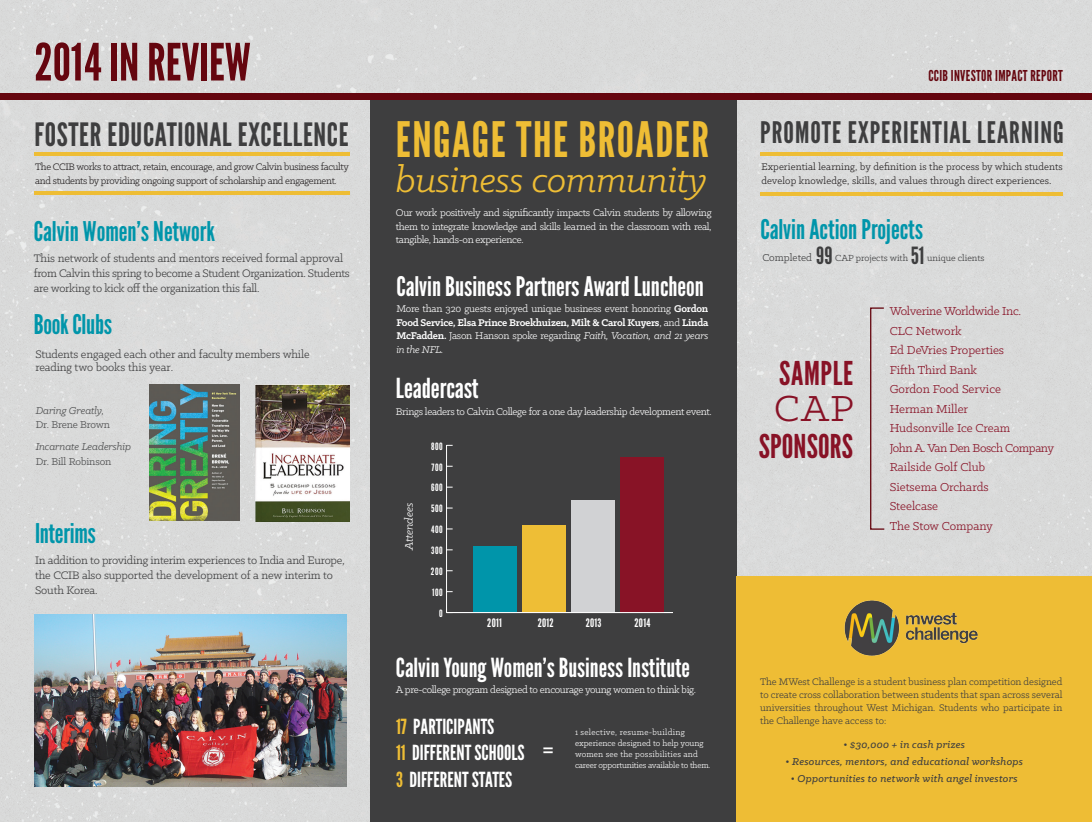
<style>
.page{position:relative;width:1092px;height:822px;background:#fff}
.page>*{position:absolute;margin:0;border:0;box-sizing:border-box;transform-origin:0 0}
.t1{font:51.25px "League Gothic";color:#65060f}
.t2{font:48.75px "League Gothic";letter-spacing:.03em;color:#eebd35}
.t3{font:40.88px "Klinic Slab";color:#881226}
.t4{font:italic 39.5px "Klinic Slab";letter-spacing:-.01em;color:#eebd35}
.t5{font:32.75px "League Gothic";letter-spacing:.005em;color:#881226}
.t6{font:32.12px "League Gothic";letter-spacing:.02em;color:#3e3e3f}
.t7{font:29.62px "League Gothic";letter-spacing:.035em;color:#3e3e3f}
.t8{font:27.5px "League Gothic";letter-spacing:-.005em;color:#fff}
.t9{font:27.12px "League Gothic";color:#0095aa}
.t10{font:27px "League Gothic";color:#fff}
.t11{font:26.25px "League Gothic";color:#fff}
.t12{font:23.62px "League Gothic";color:#3e3e3f}
.t13{font:20.75px "League Gothic";color:#fff}
.t14{font:15px "League Gothic";letter-spacing:.02em;color:#65060f}
.t15{font:13px "Klinic Slab";color:#881226}
.t16{font:13px "Klinic Slab";letter-spacing:-.03em;color:#881226}
.t17{font:13px "Klinic Slab";letter-spacing:-.02em;color:#881226}
.t18{font:12.38px/14.8px "Klinic Slab";letter-spacing:-.02em;color:#3e3e3f}
.t19{font:italic 12.25px "Klinic Slab";letter-spacing:-.01em;color:#fff}
.t20{font:11.75px "League Gothic";letter-spacing:.025em;color:#fff}
.t21{font:italic 500 11.25px "Klinic Slab";letter-spacing:.02em;color:#3e3e3f}
.t22{font:italic 11.25px "Klinic Slab";letter-spacing:-.01em;color:#4b4c4d}
.t23{font:11.25px "Klinic Slab";letter-spacing:-.01em;color:#4b4c4d}
.t24{font:11.25px "Klinic Slab";color:#3e3e3f}
.t25{font:11px/13.5px "Klinic Slab";letter-spacing:-.03em;color:#fff;text-align:justify}
.t26{font:10.75px/13.1px "Klinic Slab";color:#3e3e3f;text-align:justify}
.t27{font:10.75px/14.4px "Klinic Slab";letter-spacing:.01em;color:#231f20}
.t28{font:10.62px/14.2px "Klinic Slab";letter-spacing:-.03em;color:#231f20}
.t29{font:10.12px "League Gothic";letter-spacing:.05em;color:#fff}
.t30{font:10px "Klinic Slab";color:#3e3e3f}
.t31{font:9.12px/11px "Klinic Slab";color:#fff}
.t32{font:9.12px "Klinic Slab";letter-spacing:-.02em;color:#fff}
.t33{font:9.12px "Klinic Slab";letter-spacing:.03em;color:#fff}
.s1{font-size:12px}
.s2{font-family:"League Gothic";font-size:23.62px}
.s3{font-weight:700}
.s4{font-style:italic}
.s5{color:#eebd35}
</style>
<div class="page">
<div style="left:0;top:0;width:1091px;height:821px;background:#d9dada"></div>
<div style="left:370px;top:97px;width:366px;height:724px;background:#3e3e3f"></div>
<div style="left:736px;top:576px;width:355px;height:245px;background:#eebd35"></div>
<div style="left:0;top:93px;width:1091px;height:7px;background:#65060f"></div>
<div style="left:620px;top:456px;width:44px;height:156px;background:#881326"></div>
<div style="left:571px;top:500px;width:44px;height:112px;background:#d1d2d4"></div>
<div style="left:522px;top:524px;width:44px;height:88px;background:#eebe36"></div>
<div style="left:473px;top:545px;width:44px;height:67px;background:#0095aa"></div>
<hr style="left:446px;top:445px;width:1px;height:167px;background:#fff">
<hr style="left:446px;top:612px;width:226px;height:1px;background:#fff">
<svg style="left:869px;top:307px;width:16px;height:223px;background:#cec6c7"></svg>
<img style="left:844px;top:600px;width:134px;height:56px">
<hr style="left:760px;top:152px;width:302px;height:4px;background:#eebd35">
<hr style="left:760px;top:192px;width:302px;height:4px;background:#eebd35">
<hr style="left:34px;top:152px;width:315px;height:4px;background:#eebd35">
<hr style="left:34px;top:191px;width:315px;height:4px;background:#eebd35">
<img style="left:34px;top:614px;width:312px;height:172px">
<img style="left:150px;top:384px;width:89px;height:136px">
<img style="left:255px;top:384px;width:94px;height:137px">
<p class="t1" style="left:34px;top:32px;width:218px">2014 IN REVIEW</p>
<p class="t14" style="left:928px;top:67px;width:136px">CCIB INVESTOR IMPACT REPORT</p>
<p class="t2" style="left:396px;top:110px;width:314px">ENGAGE THE BROADER</p>
<p class="t4" style="left:396px;top:155px;width:312px">business community</p>
<p class="t6" style="left:34px;top:115px;width:315px">FOSTER EDUCATIONAL EXCELLENCE</p>
<p class="t7" style="left:760px;top:115px;width:305px">PROMOTE EXPERIENTIAL LEARNING</p>
<p class="t27" style="left:761px;top:159px;width:303px">Experiential learning, by definition is the process by which students develop knowledge, skills, and values through direct experiences<span class="s1">.</span></p>
<p class="t28" style="left:35px;top:159px;width:315px">The CCIB works to attract, retain, encourage, and grow Calvin business faculty and students by providing ongoing support of scholarship and engagement.</p>
<p class="t9" style="left:34px;top:215px;width:182px">Calvin Women’s Network</p>
<p class="t18" style="left:34px;top:250px;width:317px">This network of students and mentors received formal approval from Calvin this spring to become a Student Organization. Students are working to kick off the organization this fall.</p>
<p class="t9" style="left:34px;top:308px;width:80px">Book Clubs</p>
<p class="t25" style="left:396px;top:206px;width:317px">Our work positively and significantly impacts Calvin students by allowing them to integrate knowledge and skills learned in the classroom with real, tangible, hands-on experience.</p>
<p class="t9" style="left:760px;top:213px;width:164px">Calvin Action Projects</p>
<p class="t24" style="left:762px;top:250px;width:71px">Completed <span class="s2">99</span></p>
<p class="t30" style="left:835px;top:251px;width:74px">CAP projects with</p>
<p class="t12" style="left:910px;top:241px;width:15px">51</p>
<p class="t30" style="left:927px;top:251px;width:59px">unique clients</p>
<p class="t10" style="left:396px;top:270px;width:309px">Calvin Business Partners Award Luncheon</p>
<p class="t25" style="left:396px;top:302px;width:313px">More than 320 guests enjoyed unique business event honoring <span class="s3">Gordon Food Service, Elsa Prince Broekhuizen, Milt &amp; Carol Kuyers</span>, and <span class="s3">Linda McFadden.</span> Jason Hanson spoke regarding <span class="s4">Faith, Vocation, and 21 years in the NFL.</span></p>
<p class="t17" style="left:889px;top:303px;width:133px">Wolverine Worldwide Inc.</p>
<p class="t15" style="left:889px;top:322px;width:74px">CLC Network</p>
<p class="t15" style="left:889px;top:342px;width:116px">Ed DeVries Properties</p>
<p class="t15" style="left:889px;top:361px;width:89px">Fifth Third Bank</p>
<p class="t15" style="left:889px;top:381px;width:113px">Gordon Food Service</p>
<p class="t15" style="left:889px;top:400px;width:80px">Herman Miller</p>
<p class="t15" style="left:889px;top:420px;width:122px">Hudsonville Ice Cream</p>
<p class="t16" style="left:889px;top:439px;width:166px">John A. Van Den Bosch Company</p>
<p class="t15" style="left:889px;top:459px;width:97px">Railside Golf Club</p>
<p class="t15" style="left:889px;top:478px;width:100px">Sietsema Orchards</p>
<p class="t15" style="left:889px;top:498px;width:50px">Steelcase</p>
<p class="t15" style="left:889px;top:517px;width:105px">The Stow Company</p>
<p class="t18" style="left:35px;top:346px;width:276px;line-height:13.8px">Students engaged each other and faculty members while reading two books this year.</p>
<p class="t22" style="left:36px;top:403px;width:70px">Daring Greatly,</p>
<p class="t23" style="left:36px;top:417px;width:76px">Dr. Brene Brown</p>
<p class="t22" style="left:36px;top:439px;width:97px">Incarnate Leadership</p>
<p class="t23" style="left:36px;top:454px;width:77px">Dr. Bill Robinson</p>
<p class="t5" style="left:779px;top:354px;width:75px">SAMPLE</p>
<p class="t3" style="left:774px;top:382px;width:81px">CAP</p>
<p class="t5" style="left:758px;top:426px;width:96px">SPONSORS</p>
<p class="t8" style="left:396px;top:371px;width:84px">Leadercast</p>
<p class="t25" style="left:396px;top:405px;width:317px">Brings leaders to Calvin College for a one day leadership development event.</p>
<p class="t29" style="left:431px;top:440px;width:13px">800</p>
<p class="t29" style="left:431px;top:460px;width:13px">700</p>
<p class="t29" style="left:431px;top:481px;width:13px">600</p>
<p class="t19" style="left:401px;top:550px;width:49px;rotate:-90deg">Attendees</p>
<p class="t29" style="left:431px;top:502px;width:13px">500</p>
<p class="t9" style="left:35px;top:517px;width:62px">Interims</p>
<p class="t18" style="left:35px;top:552px;width:311px">In addition to providing interim experiences to India and Europe, the CCIB also supported the development of a new interim to<br>South Korea.</p>
<p class="t29" style="left:431px;top:523px;width:13px">400</p>
<p class="t29" style="left:431px;top:544px;width:13px">300</p>
<p class="t29" style="left:431px;top:565px;width:13px">200</p>
<p class="t29" style="left:432px;top:586px;width:12px">100</p>
<p class="t29" style="left:439px;top:607px;width:5px">0</p>
<p class="t20" style="left:487px;top:615px;width:16px">2011</p>
<p class="t20" style="left:537px;top:615px;width:18px">2012</p>
<p class="t20" style="left:585px;top:615px;width:17px">2013</p>
<p class="t20" style="left:634px;top:615px;width:17px">2014</p>
<p class="t11" style="left:396px;top:652px;width:295px">Calvin Young Women’s Business Institute</p>
<p class="t25" style="left:396px;top:682px;width:301px">A pre-college program designed to encourage young women to think big.</p>
<p class="t13" style="left:396px;top:713px;width:100px"><span class="s5">17</span> PARTICIPANTS</p>
<p class="t13" style="left:396px;top:740px;width:130px"><span class="s5">11</span> DIFFERENT SCHOOLS</p>
<p class="t13" style="left:396px;top:767px;width:118px"><span class="s5">3</span> DIFFERENT STATES</p>
<p class="t13" style="left:543px;top:738px;width:12px">=</p>
<p class="t33" style="left:575px;top:726px;width:111px">1 selective, resume-building</p>
<p class="t31" style="left:575px;top:737px;width:130px">experience designed to help young women see the possibilities and</p>
<p class="t32" style="left:575px;top:759px;width:137px">career opportunities available to them.</p>
<p class="t26" style="left:760px;top:674px;width:304px">The MWest Challenge is a student business plan competition designed to create cross collaboration between students that span across several universities throughout West Michigan. Students who participate in the Challenge have access to:</p>
<p class="t21" style="left:843px;top:737px;width:123px">• $30,000 + in cash prizes</p>
<p class="t21" style="left:785px;top:754px;width:239px">• Resources, mentors, and educational workshops</p>
<p class="t21" style="left:790px;top:771px;width:228px">• Opportunities to network with angel investors</p>
</div>
